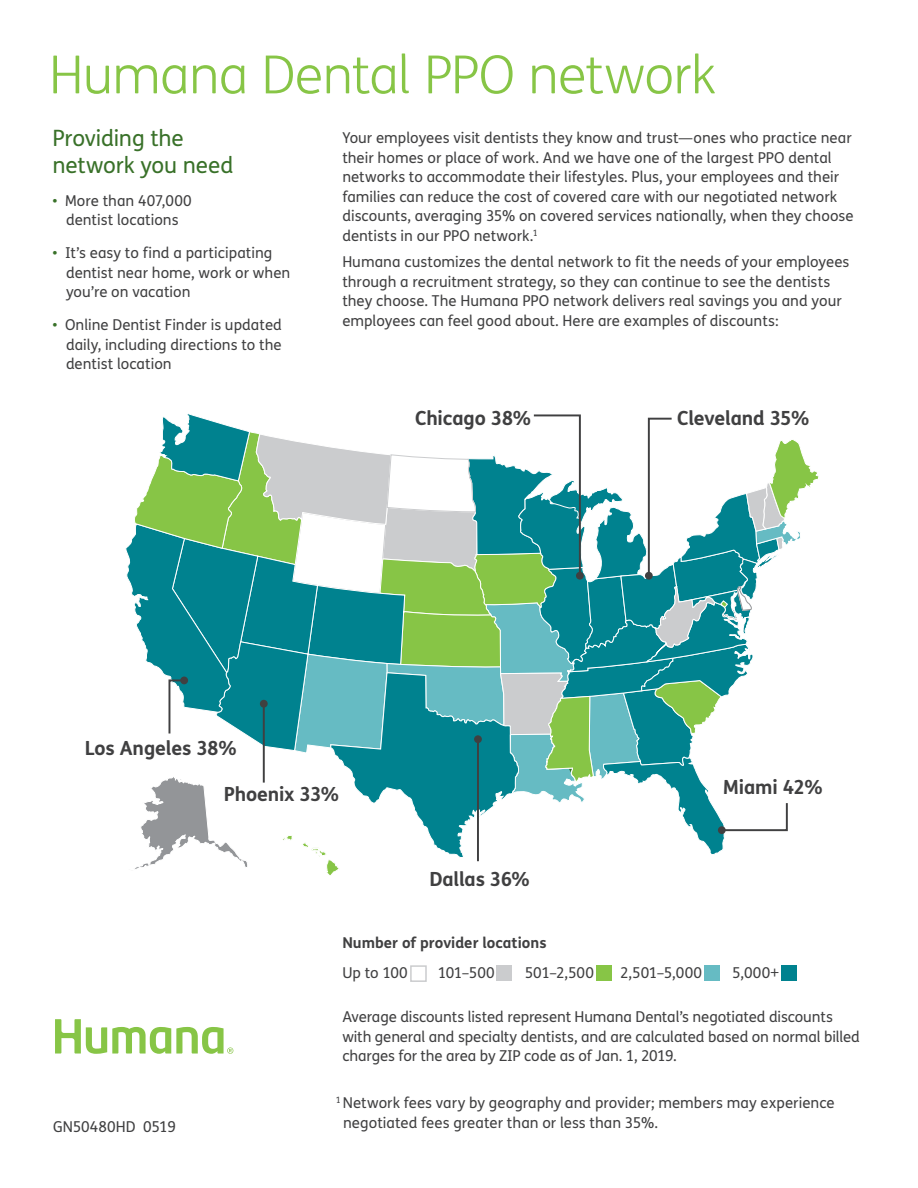
<style>
.page{position:relative;width:918px;height:1188px;background:#fff}
.page>*{position:absolute;margin:0;border:0;box-sizing:border-box;transform-origin:0 0}
.t1{font:300 52.5px "FS Humana";letter-spacing:-.015em;color:#87c546}
.t2{font:22.5px/27px "FS Humana";letter-spacing:-.005em;color:#397129}
.t3{font:700 19.5px "FS Humana";letter-spacing:-.01em;color:#404041}
.t4{font:15px/19.5px "FS Humana";color:#404041}
.t5{font:700 15px "FS Humana";color:#404041}
.s1{color:#397129}
</style>
<div class="page">
<svg style="left:125px;top:413px;width:694px;height:463px"></svg>
<div style="left:576px;top:572px;width:8px;height:8px;background:#404041;border-radius:50%"></div>
<svg style="left:55px;top:1019px;width:178px;height:35px"></svg>
<div style="left:410px;top:965px;width:17px;height:17px;border:2px solid #cbccce"></div>
<div style="left:497px;top:965px;width:15px;height:15px;background:#cbccce"></div>
<div style="left:596px;top:965px;width:15px;height:15px;background:#87c546"></div>
<div style="left:704px;top:965px;width:15px;height:15px;background:#66bbc3"></div>
<div style="left:781px;top:965px;width:16px;height:15px;background:#00828f"></div>
<h1 class="t1" style="left:49px;top:45px;width:668px">Humana Dental PPO network</h1>
<h2 class="t2" style="left:53px;top:126px;width:182px">Providing the network you need</h2>
<p class="t4" style="left:53px;top:192px;width:141px;text-align:center"><span class="s1">•</span> More than 407,000 dentist locations</p>
<p class="t4" style="left:66px;top:245px;width:226px;text-indent:-14px"><span class="s1">•</span> It’s easy to find a participating dentist near home, work or when you’re on vacation</p>
<p class="t4" style="left:66px;top:317px;width:218px;text-align:justify;text-indent:-14px"><span class="s1">•</span> Online Dentist Finder is updated daily, including directions to the dentist location</p>
<p class="t4" style="left:342px;top:129px;width:513px">Your employees visit dentists they know and trust—ones who practice near their homes or place of work. And we have one of the largest PPO dental networks to accommodate their lifestyles. Plus, your employees and their families can reduce the cost of covered care with our negotiated network discounts, averaging 35% on covered services nationally, when they choose dentists in our PPO network.<sup>1</sup></p>
<p class="t4" style="left:342px;top:253px;width:509px">Humana customizes the dental network to fit the needs of your employees through a recruitment strategy, so they can continue to see the dentists they choose. The Humana PPO network delivers real savings you and your employees can feel good about. Here are examples of discounts:</p>
<h3 class="t3" style="left:415px;top:410px;width:118px">Chicago 38%</h3>
<h3 class="t3" style="left:677px;top:409px;width:134px">Cleveland 35%</h3>
<h3 class="t3" style="left:85px;top:739px;width:154px">Los Angeles 38%</h3>
<h3 class="t3" style="left:224px;top:785px;width:117px">Phoenix 33%</h3>
<h3 class="t3" style="left:429px;top:871px;width:102px">Dallas 36%</h3>
<h3 class="t3" style="left:723px;top:779px;width:102px">Miami 42%</h3>
<p class="t4" style="left:53px;top:1118px;width:124px">GN50480HD 0519</p>
<p class="t5" style="left:342px;top:937px;width:206px">Number of provider locations</p>
<p class="t4" style="left:342px;top:965px;width:67px">Up to 100</p>
<p class="t4" style="left:438px;top:965px;width:58px">101–500</p>
<p class="t4" style="left:525px;top:965px;width:71px">501–2,500</p>
<p class="t4" style="left:620px;top:965px;width:83px">2,501–5,000</p>
<p class="t4" style="left:732px;top:965px;width:48px">5,000+</p>
<p class="t4" style="left:342px;top:1008px;width:519px">Average discounts listed represent Humana Dental’s negotiated discounts with general and specialty dentists, and are calculated based on normal billed charges for the area by ZIP code as of Jan. 1, 2019.</p>
<p class="t4" style="left:343px;top:1094px;width:493px;text-indent:-8px"><sup>1</sup> Network fees vary by geography and provider; members may experience negotiated fees greater than or less than 35%.</p>
</div>
